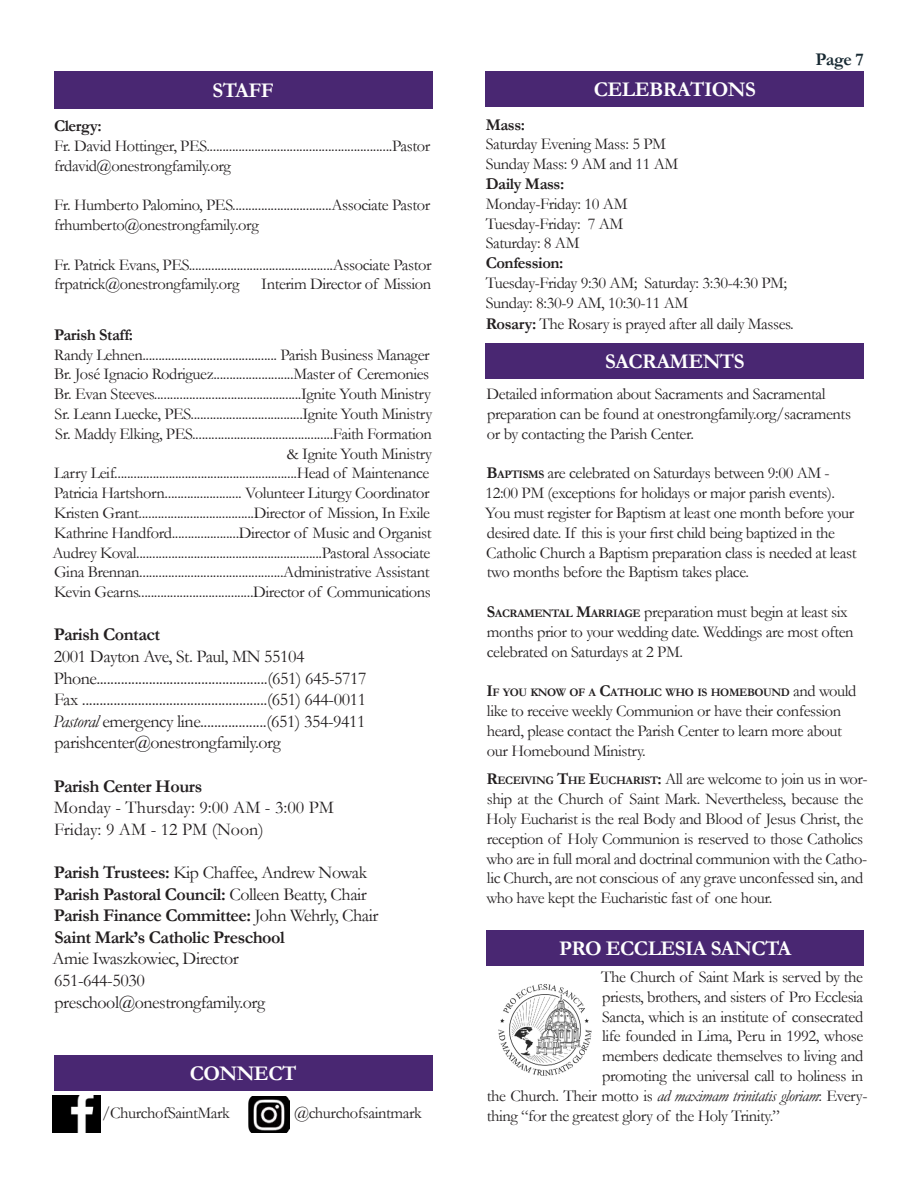
<style>
.page{position:relative;width:918px;height:1188px;background:#fff}
.page>*{position:absolute;margin:0;border:0;box-sizing:border-box;transform-origin:0 0}
.t1{font:700 21px "Garamond";letter-spacing:-.025em;color:#fff}
.t2{font:18px/21.6px "Garamond";letter-spacing:-.025em;color:#231f20}
.t3{font:700 18px/21.6px "Garamond";letter-spacing:-.025em;color:#231f20}
.t4{font:18px/21.6px "Garamond";color:#231f20}
.t5{font:700 18px "Garamond";color:#182a33}
.t6{font:16.5px/19.8px "Garamond";letter-spacing:-.025em;color:#231f20}
.t7{font:700 16.5px "Garamond";letter-spacing:-.025em;color:#231f20}
.t8{font:700 11.55px "Garamond";letter-spacing:-.035em;color:#231f20}
.s1{font-style:italic}
.s2{font-weight:400}
.s3{font-weight:700}
.s4{font-weight:700;font-size:11.55px}
.s5{font-size:16.5px}
.s6{font-weight:400;font-size:16.5px}
</style>
<div class="page">
<div style="left:54px;top:72px;width:378px;height:37px;background:#492772"></div>
<div style="left:486px;top:72px;width:378px;height:35px;background:#492772"></div>
<div style="left:486px;top:344px;width:378px;height:35px;background:#492772"></div>
<div style="left:486px;top:930px;width:378px;height:36px;background:#492772"></div>
<div style="left:54px;top:1055px;width:378px;height:36px;background:#492772"></div>
<img style="left:498px;top:984px;width:94px;height:92px">
<img style="left:52px;top:1096px;width:49px;height:37px">
<img style="left:249px;top:1096px;width:41px;height:37px">
<p class="t1" style="left:213px;top:76px;width:63px">STAFF</p>
<p class="t1" style="left:594px;top:75px;width:163px">CELEBRATIONS</p>
<p class="t5" style="left:816px;top:47px;width:50px">Page 7</p>
<p class="t7" style="left:54px;top:115px;width:49px">Clergy:</p>
<p class="t6" style="left:54px;top:135px;width:378px">Fr. David Hottinger, PES..........................................................Pastor frdavid@onestrongfamily.org</p>
<p class="t6" style="left:54px;top:195px;width:378px">Fr. Humberto Palomino, PES...............................Associate Pastor frhumberto@onestrongfamily.org</p>
<p class="t6" style="left:54px;top:254px;width:379px">Fr. Patrick Evans, PES.............................................Associate Pastor frpatrick@onestrongfamily.org</p>
<p class="t6" style="left:261px;top:274px;width:172px">Interim Director of Mission</p>
<p class="t7" style="left:54px;top:323px;width:81px">Parish Staff:</p>
<p class="t6" style="left:53px;top:344px;width:381px;text-align:right">Randy Lehnen.......................................... Parish Business Manager Br. José Ignacio Rodriguez.........................Master of Ceremonies Br. Evan Steeves..............................................Ignite Youth Ministry Sr. Leann Luecke, PES...................................Ignite Youth Ministry Sr. Maddy Elking, PES............................................Faith Formation &amp; Ignite Youth Ministry<br>Larry Leif.........................................................Head of Maintenance Patricia Hartshorn........................ Volunteer Liturgy Coordinator Kristen Grant....................................Director of Mission, In Exile Kathrine Handford.....................Director of Music and Organist Audrey Koval..........................................................Pastoral Associate Gina Brennan.............................................Administrative Assistant Kevin Gearns....................................Director of Communications</p>
<p class="t3" style="left:54px;top:624px;width:108px">Parish Contact</p>
<p class="t2" style="left:53px;top:645px;width:315px">2001 Dayton Ave, St. Paul, MN 55104<br>Phone.................................................(651) 645-5717<br>Fax .....................................................(651) 644-0011<br><span class="s1">Pastoral</span> emergency line...................(651) 354-9411 parishcenter@onestrongfamily.org</p>
<p class="t3" style="left:54px;top:775px;width:150px">Parish Center Hours</p>
<p class="t4" style="left:54px;top:796px;width:281px">Monday - Thursday: 9:00 AM - 3:00 PM<br>Friday: 9 AM - 12 PM (Noon)</p>
<p class="t3" style="left:54px;top:862px;width:326px">Parish Trustees: <span class="s2">Kip Chaffee, Andrew Nowak </span>Parish Pastoral Council: <span class="s2">Colleen Beatty, Chair </span>Parish Finance Committee: <span class="s2">John Wehrly, Chair </span>Saint Mark’s Catholic Preschool</p>
<p class="t2" style="left:53px;top:948px;width:214px">Amie Iwaszkowiec, Director<br>651-644-5030 preschool@onestrongfamily.org</p>
<p class="t1" style="left:190px;top:1059px;width:108px">CONNECT</p>
<p class="t6" style="left:102px;top:1103px;width:129px">/ChurchofSaintMark</p>
<p class="t6" style="left:294px;top:1103px;width:129px">@churchofsaintmark</p>
<p class="t7" style="left:486px;top:113px;width:41px">Mass:</p>
<p class="t6" style="left:486px;top:134px;width:194px">Saturday Evening Mass: 5 PM<br>Sunday Mass: 9 AM and 11 AM</p>
<p class="t7" style="left:486px;top:173px;width:80px">Daily Mass:</p>
<p class="t6" style="left:486px;top:193px;width:143px">Monday-Friday: 10 AM<br>Tuesday-Friday: 7 AM<br>Saturday: 8 AM</p>
<p class="t7" style="left:486px;top:252px;width:79px">Confession:</p>
<p class="t6" style="left:486px;top:272px;width:303px">Tuesday-Friday 9:30 AM; Saturday: 3:30-4:30 PM;<br>Sunday: 8:30-9 AM, 10:30-11 AM</p>
<p class="t6" style="left:486px;top:314px;width:310px"><span class="s3">Rosary:</span> The Rosary is prayed after all daily Masses.</p>
<p class="t1" style="left:605px;top:347px;width:141px">SACRAMENTS</p>
<p class="t6" style="left:486px;top:384px;width:366px">Detailed information about Sacraments and Sacramental preparation can be found at onestrongfamily.org/sacraments or by contacting the Parish Center.</p>
<p class="t6" style="left:485px;top:463px;width:373px"><span class="s3">B</span><span class="s4">APTISMS</span> are celebrated on Saturdays between 9:00 AM - 12:00 PM (exceptions for holidays or major parish events).<br>You must register for Baptism at least one month before your desired date. If this is your first child being baptized in the Catholic Church a Baptism preparation class is needed at least two months before the Baptism takes place.</p>
<p class="t6" style="left:487px;top:601px;width:368px"><span class="s3">S</span><span class="s4">ACRAMENTAL</span> <span class="s3">M</span><span class="s4">ARRIAGE</span> preparation must begin at least six months prior to your wedding date. Weddings are most often celebrated on Saturdays at 2 PM.</p>
<p class="t8" style="left:486px;top:685px;width:372px"><span class="s5">I</span>F YOU KNOW OF A <span class="s5">C</span>ATHOLIC WHO IS HOMEBOUND <span class="s6">and would</span></p>
<p class="t6" style="left:487px;top:700px;width:357px;text-align:justify">like to receive weekly Communion or have their confession heard, please contact the Parish Center to learn more about our Homebound Ministry.</p>
<p class="t6" style="left:486px;top:769px;width:383px"><span class="s3">R</span><span class="s4">ECEIVING</span> <span class="s3">T</span><span class="s4">HE</span> <span class="s3">E</span><span class="s4">UCHARIST</span><span class="s3">:</span> All are welcome to join us in wor&shy;ship at the Church of Saint Mark. Nevertheless, because the Holy Eucharist is the real Body and Blood of Jesus Christ, the reception of Holy Communion is reserved to those Catholics who are in full moral and doctrinal communion with the Catho&shy;lic Church, are not conscious of any grave unconfessed sin, and who have kept the Eucharistic fast of one hour.</p>
<p class="t1" style="left:559px;top:934px;width:234px">PRO ECCLESIA SANCTA</p>
<p class="t6" style="left:601px;top:967px;width:263px">The Church of Saint Mark is served by the</p>
<p class="t6" style="left:602px;top:986px;width:263px">priests, brothers, and sisters of Pro Ecclesia</p>
<p class="t6" style="left:602px;top:1006px;width:263px">Sancta, which is an institute of consecrated</p>
<p class="t6" style="left:602px;top:1026px;width:263px">life founded in Lima, Peru in 1992, whose</p>
<p class="t6" style="left:602px;top:1046px;width:263px">members dedicate themselves to living and</p>
<p class="t6" style="left:602px;top:1066px;width:263px">promoting the universal call to holiness in</p>
<p class="t6" style="left:487px;top:1085px;width:382px">the Church. Their motto is <span class="s1">ad maximam trinitatis gloriam</span>: Every-</p>
<p class="t6" style="left:487px;top:1105px;width:294px">thing “for the greatest glory of the Holy Trinity.”</p>
</div>
